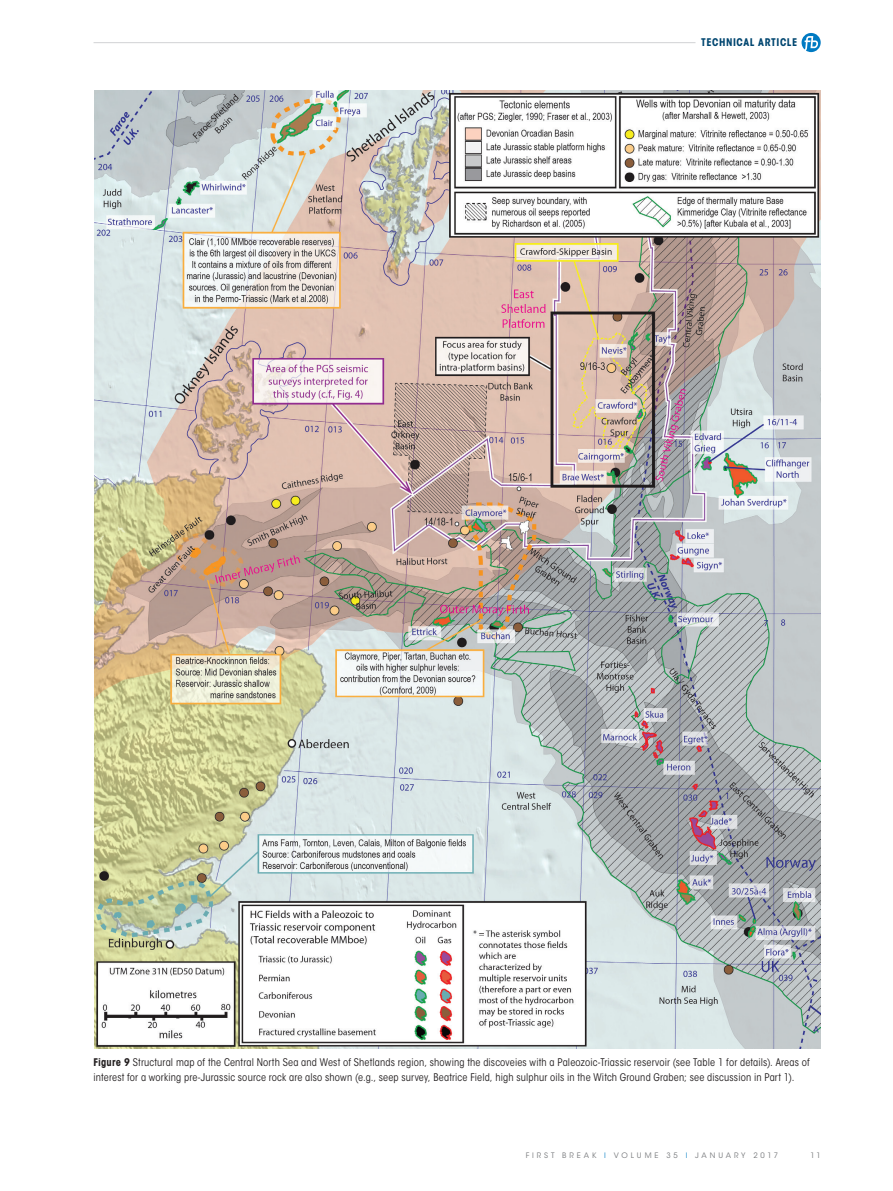
<style>
.page{position:relative;width:893px;height:1191px;background:#fff}
.page>*{position:absolute;margin:0;border:0;box-sizing:border-box;transform-origin:0 0}
.t1{font:condensed 10.5px/15px "ITC Avant Garde Std";letter-spacing:.015em;color:#231f20}
.t2{font:700 condensed 10.5px "ITC Avant Garde Std";letter-spacing:.055em;color:#004670}
.t3{font:7.5px "ITC Avant Garde Std";letter-spacing:.385em;color:#787a7d}
.s1{font-weight:700}
.s2{color:#1c8acb}
</style>
<div class="page">
<hr style="left:94px;top:42px;width:601px;height:1px;background:#d1d2d4">
<svg style="left:801px;top:33px;width:20px;height:19px"></svg>
<img style="left:94px;top:91px;width:726px;height:957px">
<p class="t2" style="left:701px;top:36px;width:98px">TECHNICAL ARTICLE</p>
<p class="t1" style="left:94px;top:1055px;width:718px"><span class="s1">Figure 9</span> Structural map of the Central North Sea and West of Shetlands region, showing the discoveies with a Paleozoic-Triassic reservoir (see Table 1 for details). Areas of interest for a working pre-Jurassic source rock are also shown (e.g., seep survey, Beatrice Field, high sulphur oils in the Witch Ground Graben; see discussion in Part 1).</p>
<p class="t3" style="left:526px;top:1151px;width:254px">FIRST BREAK <span class="s2">I</span> VOLUME 35 <span class="s2">I</span> JANUARY 2017</p>
<p class="t3" style="left:811px;top:1151px;width:12px">11</p>
</div>
